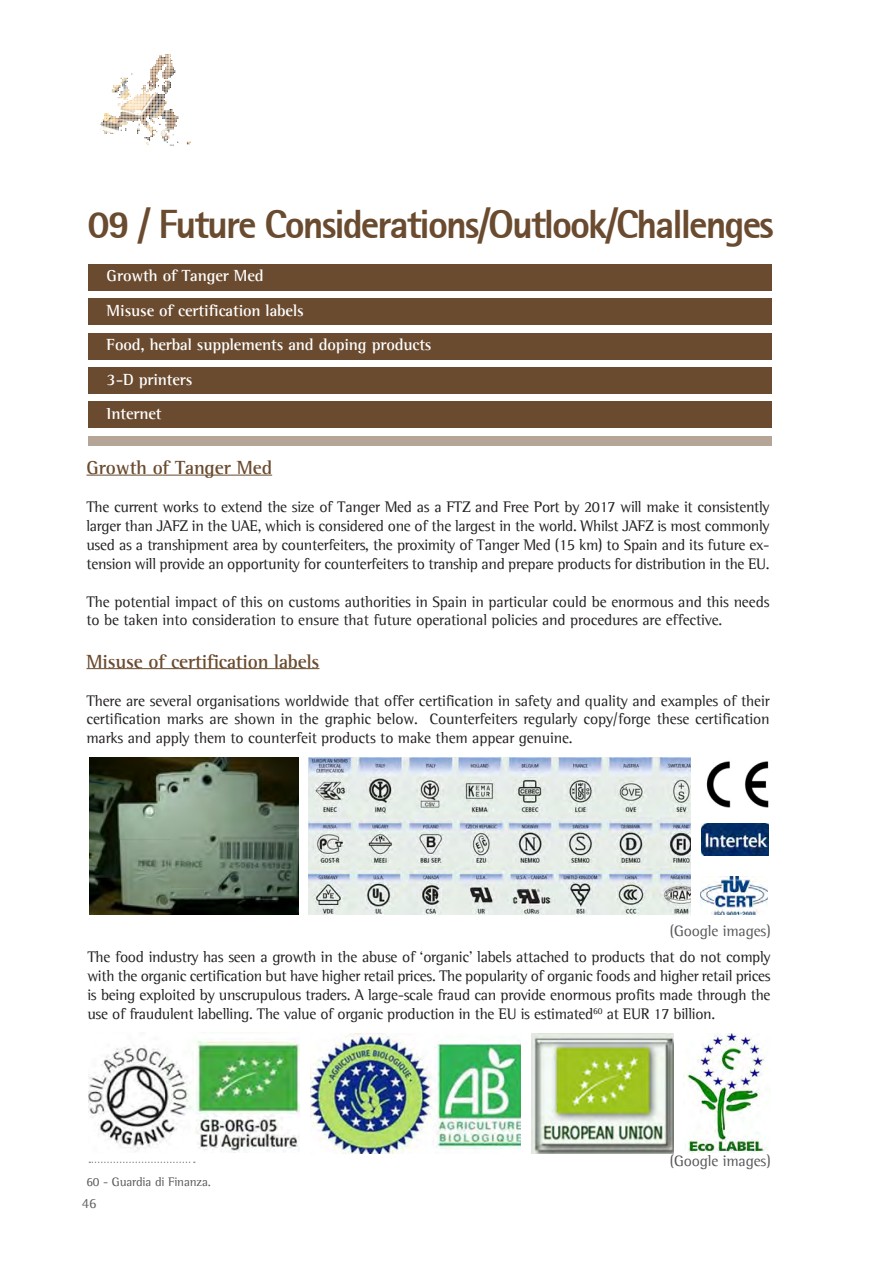
<style>
.page{position:relative;width:893px;height:1263px;background:#fff}
.page>*{position:absolute;margin:0;border:0;box-sizing:border-box;transform-origin:0 0}
.t1{font:800 40.05px "Agfa Rotis Sans Serif";letter-spacing:-.05em;color:#6a4b2f}
.t2{font:700 19.5px "Agfa Rotis Semi Serif";letter-spacing:-.01em;color:#6a4b2f}
.t3{font:700 16.5px "Agfa Rotis Semi Serif";letter-spacing:-.01em;color:#fff}
.t4{font:15.75px/18.9px "Agfa Rotis Semi Serif";letter-spacing:-.01em;color:#231f20;text-align:justify}
.t5{font:15.75px "Agfa Rotis Semi Serif";letter-spacing:-.01em;color:#57585a}
.t6{font:14.25px "Agfa Rotis Semi Serif";color:#636366}
.t7{font:12.75px "Agfa Rotis Semi Serif";letter-spacing:-.01em;color:#57585a}
</style>
<div class="page">
<img style="left:153px;top:54px;width:21px;height:14px">
<hr style="left:86px;top:475px;width:186px;height:1px;background:#6a4b2f">
<hr style="left:86px;top:668px;width:233px;height:1px;background:#6a4b2f">
<img style="left:89px;top:758px;width:210px;height:157px">
<img style="left:309px;top:758px;width:381px;height:157px">
<img style="left:706px;top:761px;width:63px;height:47px">
<img style="left:701px;top:824px;width:68px;height:31px">
<img style="left:700px;top:877px;width:67px;height:37px">
<img style="left:89px;top:1032px;width:211px;height:121px">
<img style="left:311px;top:1034px;width:209px;height:119px">
<img style="left:531px;top:1034px;width:143px;height:119px">
<img style="left:685px;top:1033px;width:81px;height:119px">
<div style="left:88px;top:437px;width:684px;height:9px;background:#b4a597"></div>
<div style="left:88px;top:264px;width:684px;height:27px;background:#6a4b2f"></div>
<div style="left:88px;top:333px;width:684px;height:27px;background:#6a4b2f"></div>
<div style="left:88px;top:367px;width:684px;height:27px;background:#6a4b2f"></div>
<div style="left:88px;top:402px;width:684px;height:26px;background:#6a4b2f"></div>
<div style="left:88px;top:298px;width:684px;height:27px;background:#6a4b2f"></div>
<svg style="left:89px;top:1161px;width:106px;height:2px"></svg>
<p class="t1" style="left:87px;top:199px;width:688px">09 / Future Considerations/Outlook/Challenges</p>
<p class="t3" style="left:107px;top:266px;width:159px">Growth of Tanger Med</p>
<p class="t3" style="left:107px;top:301px;width:199px">Misuse of certification labels</p>
<p class="t3" style="left:107px;top:335px;width:326px">Food, herbal supplements and doping products</p>
<p class="t3" style="left:107px;top:370px;width:87px">3-D printers</p>
<p class="t3" style="left:107px;top:404px;width:57px">Internet</p>
<p class="t2" style="left:86px;top:456px;width:187px">Growth of Tanger Med</p>
<p class="t4" style="left:86px;top:497px;width:685px">The current works to extend the size of Tanger Med as a FTZ and Free Port by 2017 will make it consistently larger than JAFZ in the UAE, which is considered one of the largest in the world. Whilst JAFZ is most commonly used as a transhipment area by counterfeiters, the proximity of Tanger Med (15 km) to Spain and its future ex&shy;tension will provide an opportunity for counterfeiters to tranship and prepare products for distribution in the EU.</p>
<p class="t4" style="left:86px;top:592px;width:685px">The potential impact of this on customs authorities in Spain in particular could be enormous and this needs to be taken into consideration to ensure that future operational policies and procedures are effective.</p>
<p class="t2" style="left:86px;top:650px;width:235px">Misuse of certification labels</p>
<p class="t4" style="left:86px;top:691px;width:685px">There are several organisations worldwide that offer certification in safety and quality and examples of their certification marks are shown in the graphic below. Counterfeiters regularly copy/forge these certification marks and apply them to counterfeit products to make them appear genuine.</p>
<p class="t5" style="left:670px;top:921px;width:102px">(Google images)</p>
<p class="t4" style="left:87px;top:947px;width:685px">The food industry has seen a growth in the abuse of ‘organic’ labels attached to products that do not comply with the organic certification but have higher retail prices. The popularity of organic foods and higher retail prices is being exploited by unscrupulous traders. A large-scale fraud can provide enormous profits made through the use of fraudulent labelling. The value of organic production in the EU is estimated<sup>60</sup> at EUR 17 billion.</p>
<p class="t7" style="left:86px;top:1174px;width:126px">60 - Guardia di Finanza.</p>
<p class="t6" style="left:82px;top:1195px;width:16px">46</p>
<p class="t5" style="left:670px;top:1152px;width:102px">(Google images)</p>
</div>
